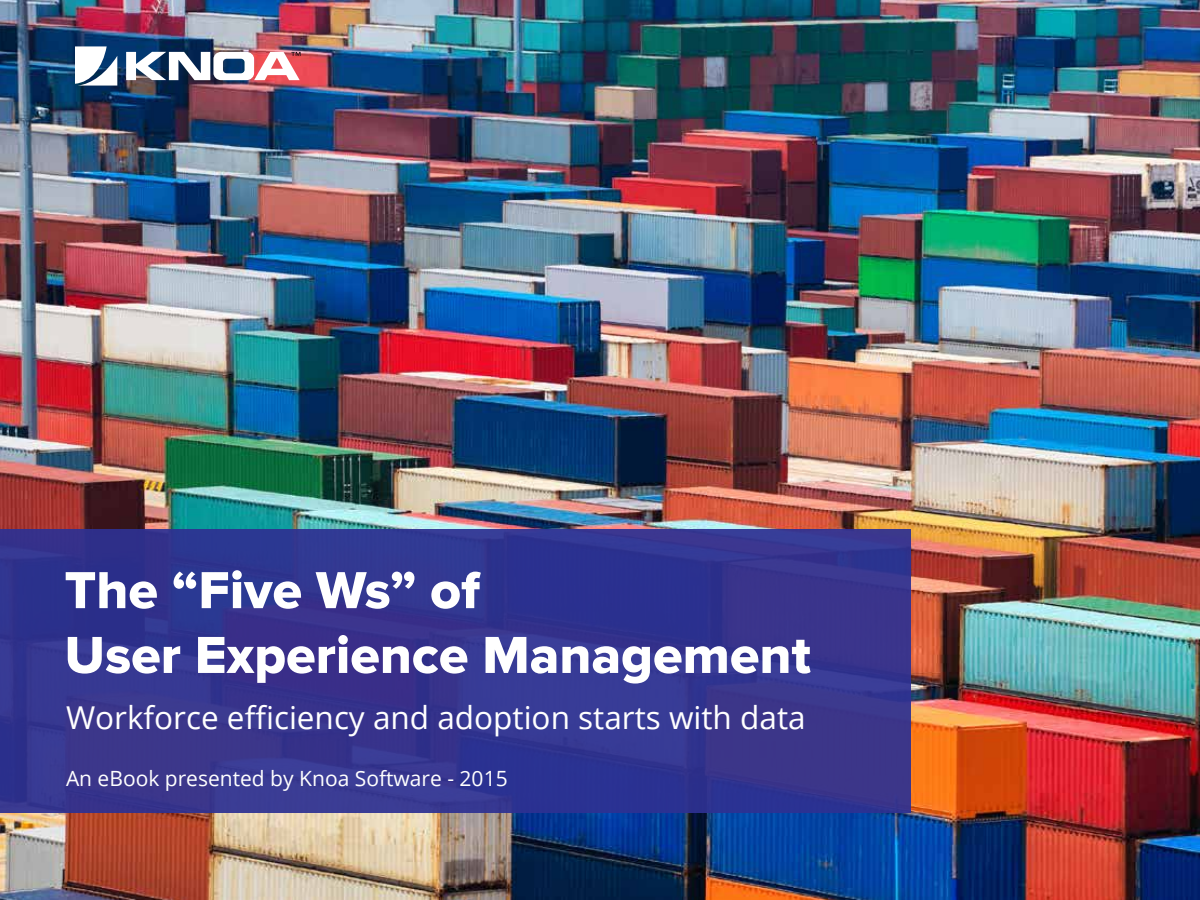
<style>
.page{position:relative;width:1200px;height:900px;background:#fff}
.page>*{position:absolute;margin:0;border:0;box-sizing:border-box;transform-origin:0 0}
.t1{font:54px/64.8px "Proxima Nova Extrabld";color:#fff}
.t2{font:31.5px "Open Sans";color:#fff}
.t3{font:21px "Open Sans";color:#fff}
</style>
<div class="page">
<img style="left:0;top:0;width:1200px;height:900px">
<div style="left:0;top:529px;width:910px;height:284px;background:linear-gradient(to right,#33358e,#36368f)"></div>
<svg style="left:75px;top:46px;width:42px;height:40px"></svg>
<svg style="left:126px;top:52px;width:175px;height:28px"></svg>
<h1 class="t1" style="left:64px;top:559px;width:748px">The “Five Ws” of<br>User Experience Management</h1>
<p class="t2" style="left:66px;top:696px;width:741px">Workforce efficiency and adoption starts with data</p>
<p class="t3" style="left:66px;top:764px;width:443px">An eBook presented by Knoa Software - 2015</p>
</div>
